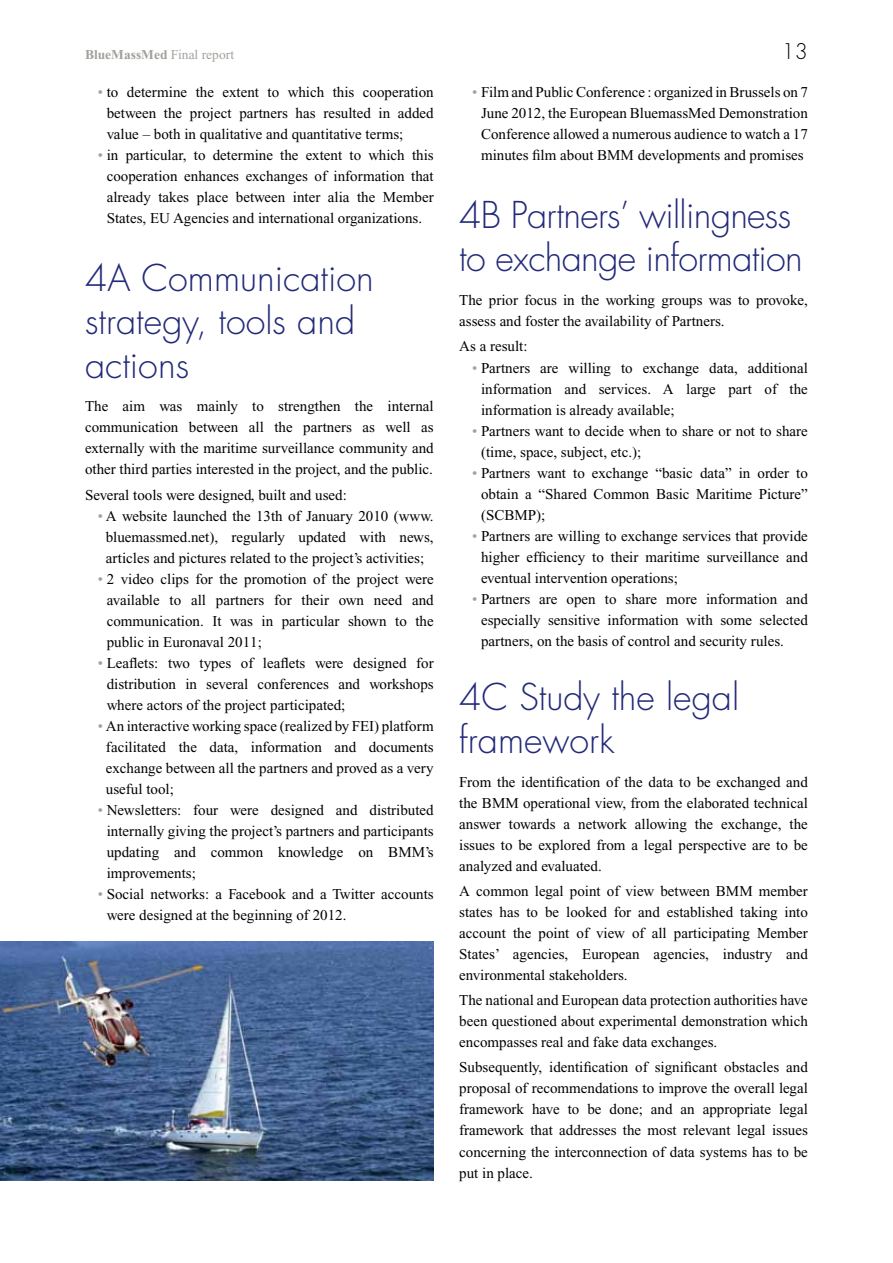
<style>
.page{position:relative;width:893px;height:1263px;background:#fff}
.page>*{position:absolute;margin:0;border:0;box-sizing:border-box;transform-origin:0 0}
.t1{font:300 36px/43.2px "Futura";color:#222978}
.t2{font:300 36px/43.2px "Futura";letter-spacing:-.02em;color:#222978}
.t3{font:300 21px "Futura";color:#000}
.t4{font:15px/21px "Times New Roman";color:#000;text-align:justify}
.t5{font:700 13.5px "Times New Roman";color:#a3a19d}
.s1{font-weight:400}
.s2{color:#a3a19d}
</style>
<div class="page">
<img style="left:0;top:942px;width:434px;height:238px">
<p class="t5" style="left:85px;top:47px;width:151px">BlueMassMed <span class="s1">Final report</span></p>
<h2 class="t3" style="left:782px;top:39px;width:28px">13</h2>
<p class="t4" style="left:107px;top:81px;width:328px;text-indent:-9px"><span class="s2">•</span> to determine the extent to which this cooperation between the project partners has resulted in added value – both in qualitative and quantitative terms;</p>
<p class="t4" style="left:107px;top:144px;width:328px;text-indent:-9px"><span class="s2">•</span> in particular, to determine the extent to which this cooperation enhances exchanges of information that already takes place between inter alia the Member States, EU Agencies and international organizations.</p>
<h1 class="t1" style="left:85px;top:258px;width:290px">4A Communication strategy, tools and actions</h1>
<p class="t4" style="left:85px;top:396px;width:350px">The aim was mainly to strengthen the internal communication between all the partners as well as externally with the maritime surveillance community and other third parties interested in the project, and the public.</p>
<p class="t4" style="left:85px;top:484px;width:263px">Several tools were designed, built and used:</p>
<p class="t4" style="left:98px;top:505px;width:337px;text-align:center"><span class="s2">•</span> A website launched the 13th of January 2010 (www. bluemassmed.net), regularly updated with news, articles and pictures related to the project’s activities;</p>
<p class="t4" style="left:107px;top:568px;width:328px;text-indent:-9px"><span class="s2">•</span> 2 video clips for the promotion of the project were available to all partners for their own need and communication. It was in particular shown to the public in Euronaval 2011;</p>
<p class="t4" style="left:107px;top:652px;width:328px;text-indent:-9px"><span class="s2">•</span> Leaflets: two types of leaflets were designed for distribution in several conferences and workshops where actors of the project participated;</p>
<p class="t4" style="left:106px;top:715px;width:329px;text-indent:-8px"><span class="s2">•</span> An interactive working space (realized by FEI) platform facilitated the data, information and documents exchange between all the partners and proved as a very useful tool;</p>
<p class="t4" style="left:107px;top:799px;width:328px;text-indent:-9px"><span class="s2">•</span> Newsletters: four were designed and distributed internally giving the project’s partners and participants updating and common knowledge on BMM’s improvements;</p>
<p class="t4" style="left:107px;top:883px;width:328px;text-indent:-9px"><span class="s2">•</span> Social networks: a Facebook and a Twitter accounts were designed at the beginning of 2012.</p>
<p class="t4" style="left:481px;top:81px;width:328px;text-indent:-9px"><span class="s2">•</span> Film and Public Conference : organized in Brussels on 7<br>June 2012, the European BluemassMed Demonstration Conference allowed a numerous audience to watch a 17 minutes film about BMM developments and promises</p>
<h1 class="t2" style="left:459px;top:195px;width:345px">4B Partners’ willingness to exchange information</h1>
<p class="t4" style="left:459px;top:290px;width:350px">The prior focus in the working groups was to provoke, assess and foster the availability of Partners.</p>
<p class="t4" style="left:459px;top:336px;width:70px">As a result:</p>
<p class="t4" style="left:481px;top:357px;width:328px;text-indent:-9px"><span class="s2">•</span> Partners are willing to exchange data, additional information and services. A large part of the information is already available;</p>
<p class="t4" style="left:481px;top:420px;width:328px;text-indent:-9px"><span class="s2">•</span> Partners want to decide when to share or not to share (time, space, subject, etc.);</p>
<p class="t4" style="left:481px;top:462px;width:328px;text-indent:-9px"><span class="s2">•</span> Partners want to exchange “basic data” in order to obtain a “Shared Common Basic Maritime Picture” (SCBMP);</p>
<p class="t4" style="left:481px;top:525px;width:328px;text-indent:-9px"><span class="s2">•</span> Partners are willing to exchange services that provide higher efficiency to their maritime surveillance and eventual intervention operations;</p>
<p class="t4" style="left:481px;top:588px;width:328px;text-indent:-9px"><span class="s2">•</span> Partners are open to share more information and especially sensitive information with some selected partners, on the basis of control and security rules.</p>
<h1 class="t1" style="left:459px;top:676px;width:282px">4C Study the legal framework</h1>
<p class="t4" style="left:459px;top:771px;width:350px">From the identification of the data to be exchanged and the BMM operational view, from the elaborated technical answer towards a network allowing the exchange, the issues to be explored from a legal perspective are to be analyzed and evaluated.</p>
<p class="t4" style="left:459px;top:880px;width:350px">A common legal point of view between BMM member states has to be looked for and established taking into account the point of view of all participating Member States’ agencies, European agencies, industry and environmental stakeholders.</p>
<p class="t4" style="left:459px;top:990px;width:350px">The national and European data protection authorities have been questioned about experimental demonstration which encompasses real and fake data exchanges.</p>
<p class="t4" style="left:459px;top:1057px;width:350px">Subsequently, identification of significant obstacles and proposal of recommendations to improve the overall legal framework have to be done; and an appropriate legal framework that addresses the most relevant legal issues concerning the interconnection of data systems has to be put in place.</p>
</div>
